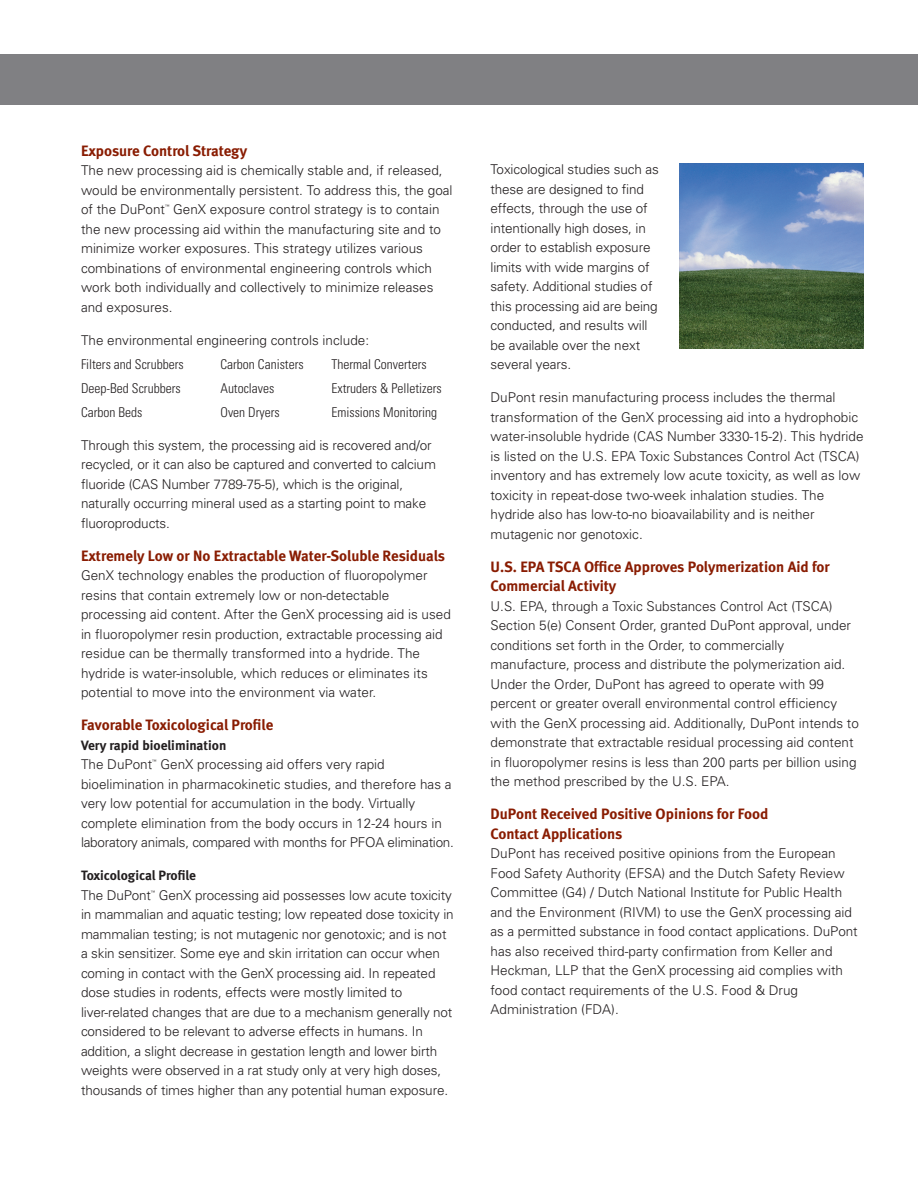
<style>
.page{position:relative;width:918px;height:1188px;background:#fff}
.page>*{position:absolute;margin:0;border:0;box-sizing:border-box;transform-origin:0 0}
.Head{font:700 15px/19.5px "Meta";color:#891c02}
.Body_1_lead{font:300 13.5px/19.5px "Univers";color:#231f20}
.Body_1_lead-2{font:300 condensed 13.5px "Univers";color:#231f20}
.Colon{font:300 13.5px "Univers";color:#231f20}
.SubHead1{font:700 13.5px "Meta";color:#231f20}
.Body_1_lead-3{font:300 4.8px "Univers";color:#231f20}
</style>
<div class="page">
<img style="left:679px;top:164px;width:185px;height:184px">
<div style="left:0;top:54px;width:918px;height:51px;background:#808083"></div>
<p class="Head" style="left:81px;top:141px;width:168px">Exposure Control Strategy</p>
<p class="Body_1_lead" style="left:81px;top:160px;width:373px">The new processing aid is chemically stable and, if released, would be environmentally persistent. To address this, the goal of the DuPont</p>
<p class="Body_1_lead" style="left:81px;top:199px;width:362px;text-indent:92px">GenX exposure control strategy is to contain the new processing aid within the manufacturing site and to minimize worker exposures. This strategy utilizes various combinations of environmental engineering controls which work both individually and collectively to minimize releases and exposures.</p>
<p class="Colon" style="left:81px;top:332px;width:290px">The environmental engineering controls include:</p>
<p class="Body_1_lead-2" style="left:81px;top:356px;width:104px">Filters and Scrubbers</p>
<p class="Body_1_lead-2" style="left:220px;top:356px;width:85px">Carbon Canisters</p>
<p class="Body_1_lead-2" style="left:331px;top:356px;width:97px">Thermal Converters</p>
<p class="Body_1_lead-2" style="left:81px;top:380px;width:101px">Deep-Bed Scrubbers</p>
<p class="Body_1_lead-2" style="left:220px;top:380px;width:55px">Autoclaves</p>
<p class="Body_1_lead-2" style="left:331px;top:380px;width:112px">Extruders &amp; Pelletizers</p>
<p class="Body_1_lead-2" style="left:81px;top:404px;width:63px">Carbon Beds</p>
<p class="Body_1_lead-2" style="left:220px;top:404px;width:61px">Oven Dryers</p>
<p class="Body_1_lead-2" style="left:331px;top:404px;width:107px">Emissions Monitoring</p>
<p class="Body_1_lead" style="left:81px;top:435px;width:357px">Through this system, the processing aid is recovered and/or recycled, or it can also be captured and converted to calcium fluoride (CAS Number 7789-75-5), which is the original, naturally occurring mineral used as a starting point to make fluoroproducts.</p>
<p class="Head" style="left:81px;top:546px;width:366px">Extremely Low or No Extractable Water-Soluble Residuals</p>
<p class="Body_1_lead" style="left:81px;top:565px;width:371px">GenX technology enables the production of fluoropolymer resins that contain extremely low or non-detectable processing aid content. After the GenX processing aid is used in fluoropolymer resin production, extractable processing aid residue can be thermally transformed into a hydride. The hydride is water-insoluble, which reduces or eliminates its potential to move into the environment via water.</p>
<p class="Head" style="left:81px;top:715px;width:194px">Favorable Toxicological Profile</p>
<p class="SubHead1" style="left:81px;top:737px;width:147px">Very rapid bioelimination</p>
<p class="Body_1_lead" style="left:81px;top:754px;width:73px">The DuPont</p>
<p class="Body_1_lead-3" style="left:152px;top:758px;width:6px">™</p>
<p class="Body_1_lead-3" style="left:165px;top:203px;width:6px">™</p>
<p class="Body_1_lead" style="left:81px;top:754px;width:375px;text-indent:79px">GenX processing aid offers very rapid bioelimination in pharmacokinetic studies, and therefore has a very low potential for accumulation in the body. Virtually complete elimination from the body occurs in 12-24 hours in laboratory animals, compared with months for PFOA elimination.</p>
<p class="SubHead1" style="left:81px;top:867px;width:117px">Toxicological Profile</p>
<p class="Body_1_lead" style="left:81px;top:885px;width:72px">The DuPont</p>
<p class="Body_1_lead-3" style="left:151px;top:889px;width:6px">™</p>
<p class="Body_1_lead" style="left:81px;top:885px;width:374px;text-indent:78px">GenX processing aid possesses low acute toxicity in mammalian and aquatic testing; low repeated dose toxicity in mammalian testing; is not mutagenic nor genotoxic; and is not a skin sensitizer. Some eye and skin irritation can occur when coming in contact with the GenX processing aid. In repeated dose studies in rodents, effects were mostly limited to liver-related changes that are due to a mechanism generally not considered to be relevant to adverse effects in humans. In addition, a slight decrease in gestation length and lower birth weights were observed in a rat study only at very high doses, thousands of times higher than any potential human exposure.</p>
<p class="Body_1_lead" style="left:490px;top:159px;width:170px">Toxicological studies such as these are designed to find effects, through the use of intentionally high doses, in order to establish exposure limits with wide margins of safety. Additional studies of this processing aid are being conducted, and results will be available over the next several years.</p>
<p class="Body_1_lead" style="left:490px;top:387px;width:375px">DuPont resin manufacturing process includes the thermal transformation of the GenX processing aid into a hydrophobic water-insoluble hydride (CAS Number 3330-15-2). This hydride is listed on the U.S. EPA Toxic Substances Control Act (TSCA) inventory and has extremely low acute toxicity, as well as low toxicity in repeat-dose two-week inhalation studies. The hydride also has low-to-no bioavailability and is neither mutagenic nor genotoxic.</p>
<p class="Head" style="left:490px;top:557px;width:341px">U.S. EPA TSCA Office Approves Polymerization Aid for<br>Commercial Activity</p>
<p class="Body_1_lead" style="left:490px;top:596px;width:370px">U.S. EPA, through a Toxic Substances Control Act (TSCA)<br>Section 5(e) Consent Order, granted DuPont approval, under conditions set forth in the Order, to commercially manufacture, process and distribute the polymerization aid.<br>Under the Order, DuPont has agreed to operate with 99 percent or greater overall environmental control efficiency with the GenX processing aid. Additionally, DuPont intends to demonstrate that extractable residual processing aid content in fluoropolymer resins is less than 200 parts per billion using the method prescribed by the U.S. EPA.</p>
<p class="Head" style="left:490px;top:804px;width:279px">DuPont Received Positive Opinions for Food<br>Contact Applications</p>
<p class="Body_1_lead" style="left:490px;top:843px;width:369px">DuPont has received positive opinions from the European Food Safety Authority (EFSA) and the Dutch Safety Review Committee (G4) / Dutch National Institute for Public Health and the Environment (RIVM) to use the GenX processing aid as a permitted substance in food contact applications. DuPont has also received third-party confirmation from Keller and Heckman, LLP that the GenX processing aid complies with food contact requirements of the U.S. Food &amp; Drug Administration (FDA).</p>
</div>
